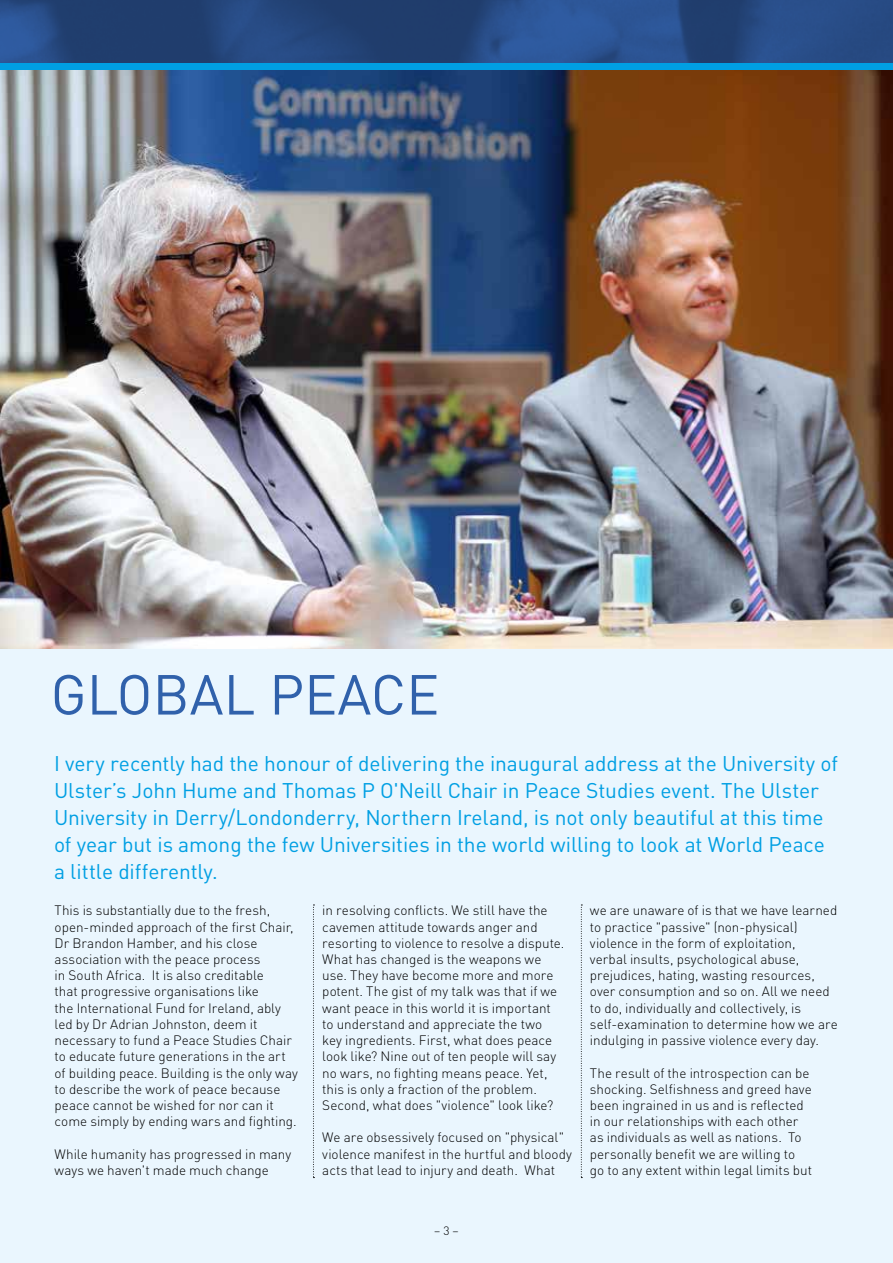
<style>
.page{position:relative;width:893px;height:1263px;background:#eaf6fe}
.page>*{position:absolute;margin:0;border:0;box-sizing:border-box;transform-origin:0 0}
.t1{font:55.5px "DIN";color:#3061ab}
.t2{font:21px/27px "DIN";letter-spacing:-.005em;color:#009fe3}
.t3{font:300 13.5px/16.2px "DIN";color:#000}
.t4{font:300 12px "DIN";color:#000}
</style>
<div class="page">
<img style="left:0;top:0;width:893px;height:64px">
<svg style="left:313px;top:905px;width:1px;height:273px"></svg>
<svg style="left:581px;top:905px;width:1px;height:273px"></svg>
<img style="left:0;top:70px;width:893px;height:578px">
<div style="left:0;top:64px;width:893px;height:6px;background:#009fe3"></div>
<h1 class="t1" style="left:51px;top:660px;width:390px">GLOBAL PEACE</h1>
<p class="t2" style="left:54px;top:749px;width:786px">I very recently had the honour of delivering the inaugural address at the University of Ulster’s John Hume and Thomas P O'Neill Chair in Peace Studies event. The Ulster University in Derry/Londonderry, Northern Ireland, is not only beautiful at this time of year but is among the few Universities in the world willing to look at World Peace a little differently.</p>
<p class="t3" style="left:55px;top:902px;width:245px">This is substantially due to the fresh, open-minded approach of the first Chair, Dr Brandon Hamber, and his close association with the peace process<br>in South Africa. It is also creditable<br>that progressive organisations like<br>the International Fund for Ireland, ably led by Dr Adrian Johnston, deem it necessary to fund a Peace Studies Chair to educate future generations in the art of building peace. Building is the only way to describe the work of peace because peace cannot be wished for nor can it come simply by ending wars and fighting.</p>
<p class="t3" style="left:55px;top:1145px;width:238px">While humanity has progressed in many ways we haven't made much change</p>
<p class="t3" style="left:322px;top:902px;width:244px">in resolving conflicts. We still have the cavemen attitude towards anger and resorting to violence to resolve a dispute.<br>What has changed is the weapons we use. They have become more and more potent. The gist of my talk was that if we want peace in this world it is important to understand and appreciate the two key ingredients. First, what does peace look like? Nine out of ten people will say no wars, no fighting means peace. Yet, this is only a fraction of the problem.<br>Second, what does "violence" look like?</p>
<p class="t3" style="left:322px;top:1129px;width:251px">We are obsessively focused on "physical" violence manifest in the hurtful and bloody acts that lead to injury and death. What</p>
<p class="t3" style="left:590px;top:902px;width:249px">we are unaware of is that we have learned to practice "passive" (non-physical) violence in the form of exploitation,<br>verbal insults, psychological abuse, prejudices, hating, wasting resources, over consumption and so on. All we need to do, individually and collectively, is self-examination to determine how we are indulging in passive violence every day.</p>
<p class="t3" style="left:590px;top:1064px;width:224px">The result of the introspection can be shocking. Selfishness and greed have been ingrained in us and is reflected in our relationships with each other as individuals as well as nations. To personally benefit we are willing to go to any extent within legal limits but</p>
<p class="t4" style="left:434px;top:1223px;width:26px">– 3 –</p>
</div>
